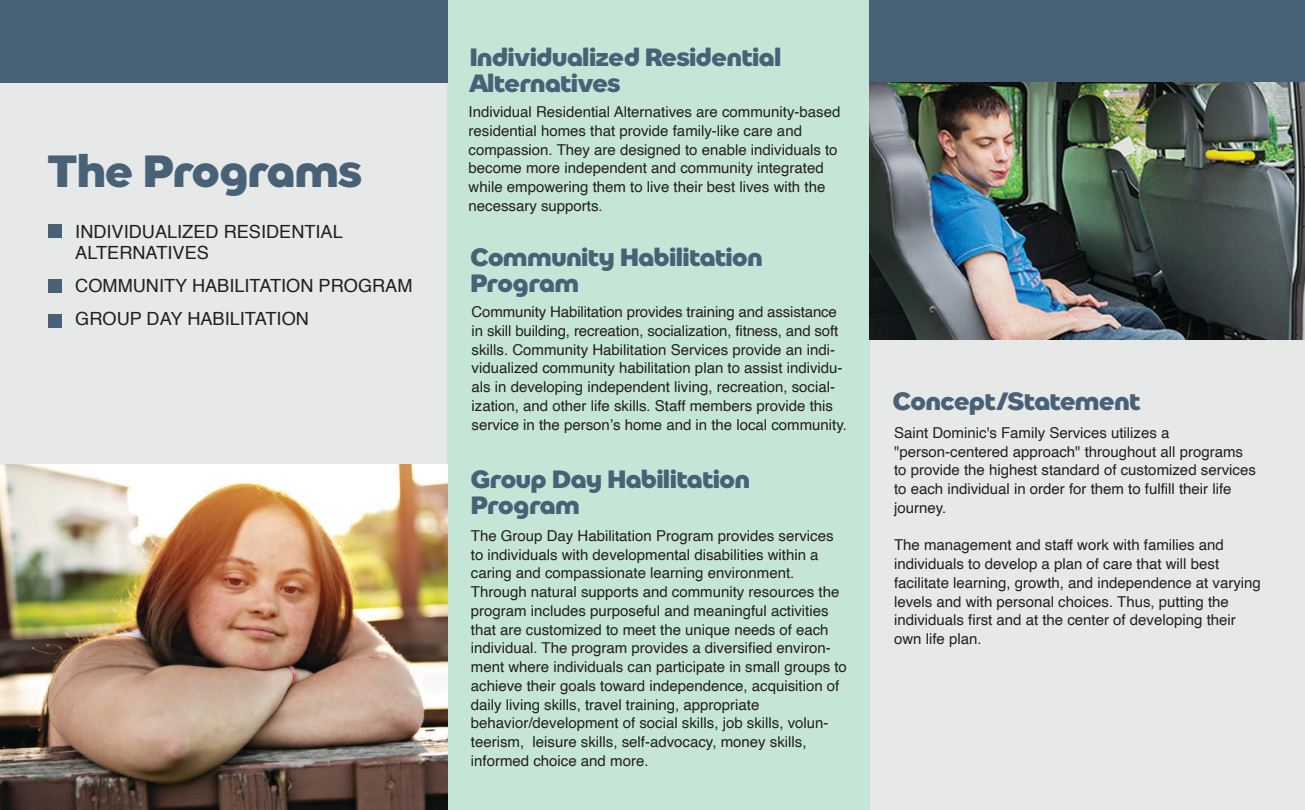
<style>
.page{position:relative;width:1305px;height:810px;background:#fff}
.page>*{position:absolute;margin:0;border:0;box-sizing:border-box;transform-origin:0 0}
.t1{font:900 45px "Pepsi Fizz";color:#496176}
.t2{font:900 25px/26.2px "Pepsi Fizz";letter-spacing:-.01em;color:#496176}
.t3{font:18.12px/21.2px "Helvetica";color:#231f20}
.t4{font:15px/18.8px "Helvetica";color:#231f20}
</style>
<div class="page">
<div style="left:0;top:25px;width:448px;height:761px;background:#e7e8e8"></div>
<div style="left:864px;top:24px;width:441px;height:786px;background:#e7e8e8"></div>
<div style="left:448px;top:0;width:422px;height:810px;background:#c5e5d7"></div>
<div style="left:0;top:0;width:448px;height:82px;background:#496176"></div>
<div style="left:870px;top:0;width:435px;height:82px;background:#496176"></div>
<img style="left:0;top:465px;width:448px;height:345px">
<img style="left:870px;top:82px;width:435px;height:258px">
<div style="left:48px;top:224px;width:14px;height:14px;background:#496176"></div>
<div style="left:48px;top:279px;width:14px;height:14px;background:#496176"></div>
<div style="left:48px;top:315px;width:14px;height:13px;background:#496176"></div>
<h1 class="t1" style="left:48px;top:154px;width:315px">The Programs</h1>
<p class="t3" style="left:75px;top:221px;width:269px">INDIVIDUALIZED RESIDENTIAL<br>ALTERNATIVES</p>
<p class="t3" style="left:75px;top:270px;width:339px;line-height:33.2px">COMMUNITY HABILITATION PROGRAM<br>GROUP DAY HABILITATION</p>
<h2 class="t2" style="left:470px;top:46px;width:313px">Individualized Residential<br>Alternatives</h2>
<p class="t4" style="left:469px;top:103px;width:373px">Individual Residential Alternatives are community-based residential homes that provide family-like care and compassion. They are designed to enable individuals to become more independent and community integrated while empowering them to live their best lives with the necessary supports.</p>
<h2 class="t2" style="left:470px;top:246px;width:294px">Community Habilitation<br>Program</h2>
<p class="t4" style="left:472px;top:303px;width:377px">Community Habilitation provides training and assistance in skill building, recreation, socialization, fitness, and soft skills. Community Habilitation Services provide an indi&shy;vidualized community habilitation plan to assist individu&shy;als in developing independent living, recreation, social&shy;ization, and other life skills. Staff members provide this service in the person’s home and in the local community.</p>
<h2 class="t2" style="left:471px;top:468px;width:280px">Group Day Habilitation<br>Program</h2>
<p class="t4" style="left:471px;top:527px;width:377px">The Group Day Habilitation Program provides services to individuals with developmental disabilities within a caring and compassionate learning environment.<br>Through natural supports and community resources the program includes purposeful and meaningful activities that are customized to meet the unique needs of each individual. The program provides a diversified environ&shy;ment where individuals can participate in small groups to achieve their goals toward independence, acquisition of daily living skills, travel training, appropriate behavior/development of social skills, job skills, volun&shy;teerism, leisure skills, self-advocacy, money skills, informed choice and more.</p>
<h2 class="t2" style="left:893px;top:391px;width:248px">Concept/Statement</h2>
<p class="t4" style="left:894px;top:424px;width:363px">Saint Dominic's Family Services utilizes a "person-centered approach" throughout all programs to provide the highest standard of customized services to each individual in order for them to fulfill their life journey.</p>
<p class="t4" style="left:894px;top:536px;width:368px">The management and staff work with families and individuals to develop a plan of care that will best facilitate learning, growth, and independence at varying levels and with personal choices. Thus, putting the individuals first and at the center of developing their own life plan.</p>
</div>
